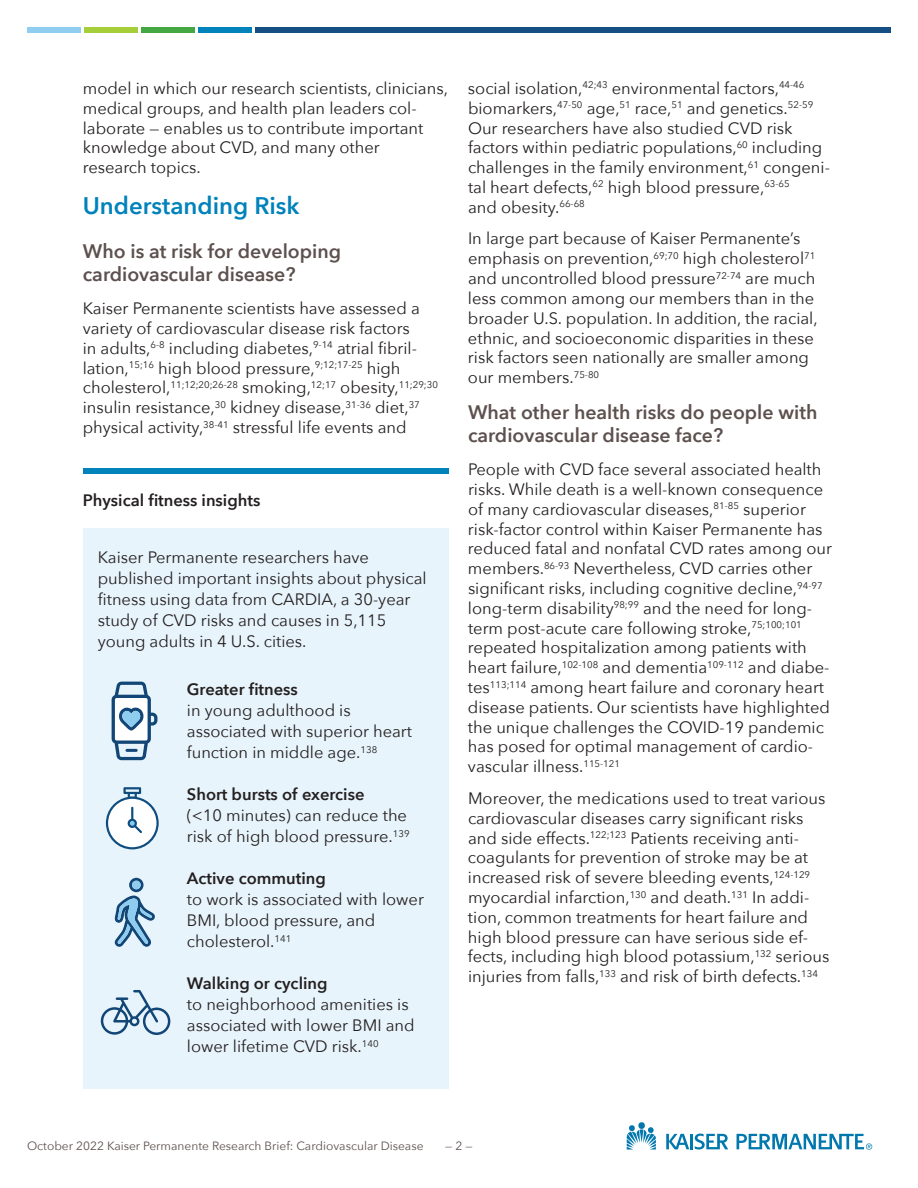
<style>
.page{position:relative;width:918px;height:1188px;background:#fff}
.page>*{position:absolute;margin:0;border:0;box-sizing:border-box;transform-origin:0 0}
.t1{font:600 24px "Avenir Next";color:#0082bb}
.t2{font:600 19.5px/23.4px "Avenir Next";color:#5d514e}
.t3{font:16.5px/19.8px "Avenir Next";color:#231f20}
.t4{font:600 16.5px "Avenir Next";color:#231f20}
.t5{font:12px "Avenir Next";color:#5d514e}
</style>
<div class="page">
<div style="left:27px;top:27px;width:54px;height:5px;background:#8fcef1"></div>
<div style="left:84px;top:27px;width:54px;height:5px;background:#a6ce39"></div>
<div style="left:141px;top:27px;width:54px;height:5px;background:#43a842"></div>
<div style="left:198px;top:27px;width:54px;height:5px;background:#0082bb"></div>
<div style="left:255px;top:27px;width:636px;height:5px;background:#144e82"></div>
<div style="left:83px;top:468px;width:365px;height:5px;background:#0082bb"></div>
<div style="left:83px;top:528px;width:365px;height:561px;background:#e8f4fb"></div>
<svg style="left:101px;top:990px;width:69px;height:45px"></svg>
<svg style="left:115px;top:878px;width:40px;height:69px"></svg>
<div style="left:132px;top:881px;width:9px;height:8px;background:#8fcdf0;border-radius:50%"></div>
<svg style="left:112px;top:682px;width:45px;height:78px"></svg>
<svg style="left:106px;top:787px;width:53px;height:62px"></svg>
<svg style="left:627px;top:1125px;width:29px;height:25px"></svg>
<div style="left:638px;top:1122px;width:7px;height:7px;background:#0078ae;border-radius:50%"></div>
<hr style="left:690px;top:1134px;width:3px;height:15px;background:#0078ae">
<svg style="left:666px;top:1134px;width:23px;height:15px"></svg>
<svg style="left:695px;top:1134px;width:33px;height:16px"></svg>
<svg style="left:737px;top:1134px;width:135px;height:16px"></svg>
<p class="t3" style="left:83px;top:78px;width:367px">model in which our research scientists, clinicians, medical groups, and health plan leaders col&shy;laborate — enables us to contribute important knowledge about CVD, and many other research topics.</p>
<h2 class="t1" style="left:83px;top:185px;width:218px">Understanding Risk</h2>
<h3 class="t2" style="left:83px;top:239px;width:260px">Who is at risk for developing cardiovascular disease?</h3>
<p class="t3" style="left:83px;top:298px;width:357px">Kaiser Permanente scientists have assessed a variety of cardiovascular disease risk factors<br>in adults,<sup>6-8</sup> including diabetes,<sup>9-14</sup> atrial fibril&shy;lation,<sup>15;16</sup> high blood pressure,<sup>9;12;17-25</sup> high cholesterol,<sup>11;12;20;26-28</sup> smoking,<sup>12;17</sup> obesity,<sup>11;29;30 </sup>insulin resistance,<sup>30</sup> kidney disease,<sup>31-36</sup> diet,<sup>37 </sup>physical activity,<sup>38-41</sup> stressful life events and</p>
<h4 class="t4" style="left:83px;top:486px;width:179px">Physical fitness insights</h4>
<p class="t3" style="left:98px;top:546px;width:330px;line-height:21px">Kaiser Permanente researchers have published important insights about physical fitness using data from CARDIA, a 30-year study of CVD risks and causes in 5,115 young adults in 4 U.S. cities.</p>
<h5 class="t4" style="left:187px;top:675px;width:113px">Greater fitness</h5>
<p class="t3" style="left:187px;top:699px;width:227px;line-height:21px">in young adulthood is associated with superior heart function in middle age.<sup>138</sup></p>
<h5 class="t4" style="left:187px;top:780px;width:179px">Short bursts of exercise</h5>
<p class="t3" style="left:187px;top:804px;width:224px;line-height:21px">(&lt;10 minutes) can reduce the risk of high blood pressure.<sup>139</sup></p>
<h5 class="t4" style="left:187px;top:864px;width:140px">Active commuting</h5>
<p class="t3" style="left:187px;top:888px;width:239px;line-height:21px">to work is associated with lower<br>BMI, blood pressure, and cholesterol.<sup>141</sup></p>
<h5 class="t4" style="left:187px;top:969px;width:142px">Walking or cycling</h5>
<p class="t3" style="left:187px;top:993px;width:229px;line-height:21px">to neighborhood amenities is associated with lower BMI and lower lifetime CVD risk.<sup>140</sup></p>
<p class="t3" style="left:468px;top:78px;width:363px">social isolation,<sup>42;43</sup> environmental factors,<sup>44-46 </sup>biomarkers,<sup>47-50</sup> age,<sup>51</sup> race,<sup>51</sup> and genetics.<sup>52-59<br></sup>Our researchers have also studied CVD risk factors within pediatric populations,<sup>60</sup> including challenges in the family environment,<sup>61</sup> congeni&shy;tal heart defects,<sup>62</sup> high blood pressure,<sup>63-65<br></sup>and obesity.<sup>66-68</sup></p>
<p class="t3" style="left:468px;top:228px;width:351px">In large part because of Kaiser Permanente’s emphasis on prevention,<sup>69;70</sup> high cholesterol<sup>71 </sup>and uncontrolled blood pressure<sup>72-74</sup> are much less common among our members than in the broader U.S. population. In addition, the racial, ethnic, and socioeconomic disparities in these risk factors seen nationally are smaller among our members.<sup>75-80</sup></p>
<h3 class="t2" style="left:468px;top:400px;width:351px">What other health risks do people with cardiovascular disease face?</h3>
<p class="t3" style="left:468px;top:459px;width:365px">People with CVD face several associated health risks. While death is a well-known consequence of many cardiovascular diseases,<sup>81-85</sup> superior risk-factor control within Kaiser Permanente has reduced fatal and nonfatal CVD rates among our members.<sup>86-93</sup> Nevertheless, CVD carries other significant risks, including cognitive decline,<sup>94-97 </sup>long-term disability<sup>98;99</sup> and the need for long&shy;term post-acute care following stroke,<sup>75;100;101 </sup>repeated hospitalization among patients with heart failure,<sup>102-108</sup> and dementia<sup>109-112</sup> and diabe&shy;tes<sup>113;114</sup> among heart failure and coronary heart disease patients. Our scientists have highlighted the unique challenges the COVID-19 pandemic has posed for optimal management of cardio&shy;vascular illness.<sup>115-121</sup></p>
<p class="t3" style="left:468px;top:788px;width:363px">Moreover, the medications used to treat various cardiovascular diseases carry significant risks and side effects.<sup>122;123</sup> Patients receiving anti&shy;coagulants for prevention of stroke may be at increased risk of severe bleeding events,<sup>124-129 </sup>myocardial infarction,<sup>130</sup> and death.<sup>131</sup> In addi&shy;tion, common treatments for heart failure and high blood pressure can have serious side ef&shy;fects, including high blood potassium,<sup>132</sup> serious injuries from falls,<sup>133</sup> and risk of birth defects.<sup>134</sup></p>
<p class="t5" style="left:27px;top:1135px;width:398px">October 2022 Kaiser Permanente Research Brief: Cardiovascular Disease</p>
<p class="t5" style="left:445px;top:1135px;width:29px">— 2 —</p>
</div>
